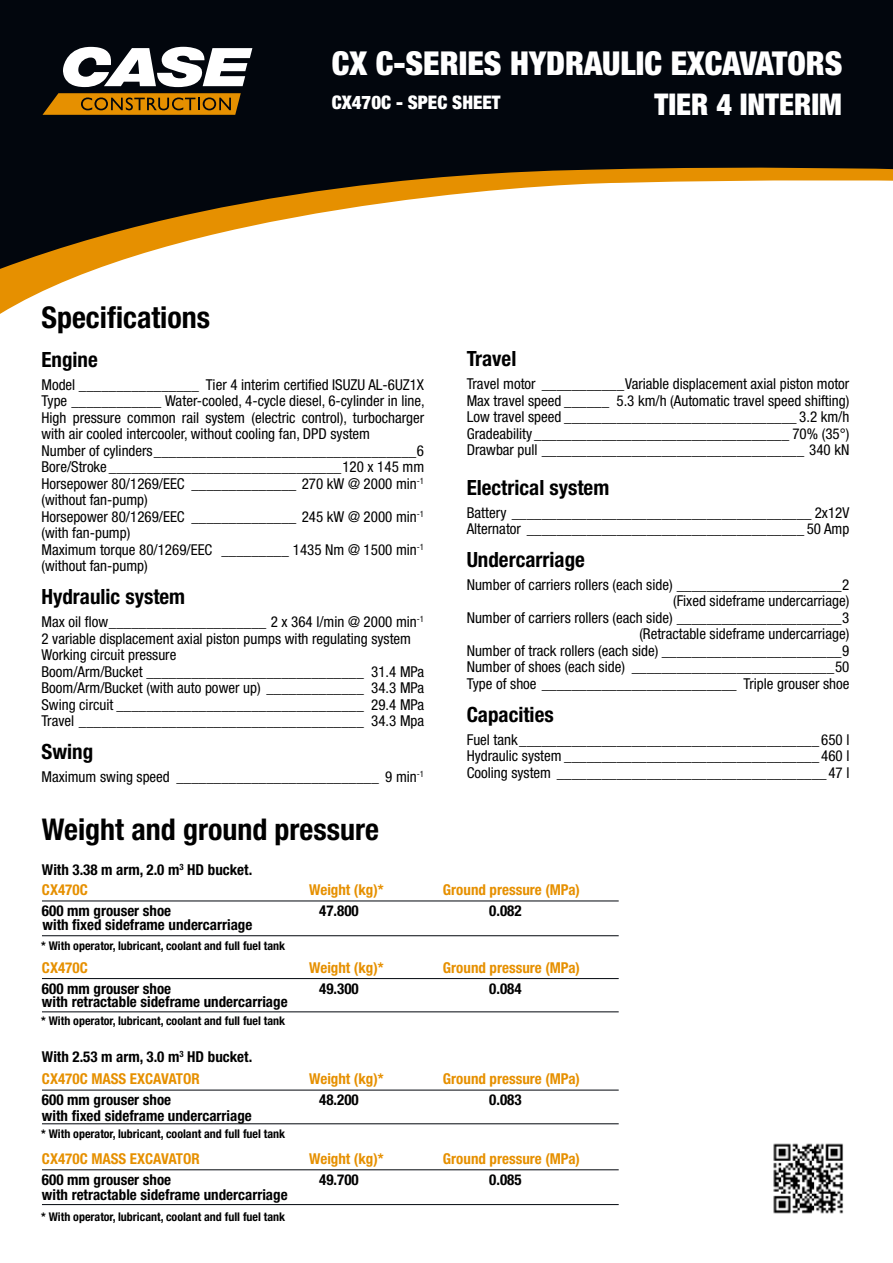
<style>
.page{position:relative;width:893px;height:1263px;background:#fff}
.page>*{position:absolute;margin:0;border:0;box-sizing:border-box;transform-origin:0 0}
.t1{font:900 condensed 33px "Helvetica Neue LT Std";color:#fff}
.t2{font:700 condensed 30px "Helvetica Neue LT Std";color:#000}
.t3{font:900 condensed 30px "Helvetica Neue LT Std";color:#fff}
.t4{font:700 condensed 21px "Helvetica Neue LT Std";color:#000}
.t5{font:900 condensed 18.75px "Helvetica Neue LT Std";color:#fff}
.t6{font:condensed 15px/16.5px "Helvetica Neue LT Std";color:#000}
.t7{font:700 condensed 15px "Helvetica Neue LT Std";color:#000}
.t8{font:700 condensed 15px "Helvetica Neue LT Std";color:#e69000}
.t9{font:700 condensed 12px "Helvetica Neue LT Std";color:#000}
</style>
<div class="page">
<div style="left:0;top:0;width:893px;height:166px;background:#02060d"></div>
<svg style="left:0;top:166px;width:893px;height:148px"></svg>
<svg style="left:43px;top:93px;width:198px;height:22px;background:#b67302"></svg>
<svg style="left:63px;top:47px;width:189px;height:40px"></svg>
<hr style="left:42px;top:901px;width:577px;height:1px;background:#02060d">
<hr style="left:42px;top:1090px;width:577px;height:1px;background:#02060d">
<hr style="left:42px;top:978px;width:577px;height:1px;background:#02060d">
<hr style="left:42px;top:1169px;width:577px;height:1px;background:#02060d">
<hr style="left:42px;top:935px;width:577px;height:1px;background:#02060d">
<hr style="left:42px;top:1123px;width:577px;height:1px;background:#02060d">
<hr style="left:42px;top:1011px;width:577px;height:1px;background:#02060d">
<hr style="left:42px;top:1204px;width:577px;height:1px;background:#02060d">
<img style="left:773px;top:1143px;width:71px;height:71px">
<h1 class="t1" style="left:332px;top:43px;width:512px">CX C-SERIES HYDRAULIC EXCAVATORS</h1>
<p class="t5" style="left:332px;top:91px;width:170px">CX470C - SPEC SHEET</p>
<h2 class="t3" style="left:655px;top:86px;width:189px">TIER 4 INTERIM</h2>
<h2 class="t2" style="left:41px;top:299px;width:170px">Specifications</h2>
<h3 class="t4" style="left:41px;top:347px;width:58px">Engine</h3>
<p class="t6" style="left:41px;top:376px;width:385px">Model ________________ Tier 4 interim certified ISUZU AL-6UZ1X Type ____________ Water-cooled, 4-cycle diesel, 6-cylinder in line, High pressure common rail system (electric control), turbocharger with air cooled intercooler, without cooling fan, DPD system<br>Number of cylinders___________________________________6<br>Bore/Stroke _______________________________120 x 145 mm Horsepower 80/1269/EEC ______________ 270 kW @ 2000 min<sup>-1 </sup>(without fan-pump)<br>Horsepower 80/1269/EEC ______________ 245 kW @ 2000 min<sup>-1 </sup>(with fan-pump)<br>Maximum torque 80/1269/EEC _________ 1435 Nm @ 1500 min<sup>-1 </sup>(without fan-pump)</p>
<h3 class="t4" style="left:41px;top:584px;width:145px">Hydraulic system</h3>
<p class="t6" style="left:41px;top:614px;width:384px">Max oil flow_____________________ 2 x 364 l/min @ 2000 min<sup>-1<br></sup>2 variable displacement axial piston pumps with regulating system Working circuit pressure<br>Boom/Arm/Bucket _____________________________ 31.4 MPa Boom/Arm/Bucket (with auto power up) _____________ 34.3 MPa Swing circuit _________________________________ 29.4 MPa Travel ______________________________________ 34.3 Mpa</p>
<h3 class="t4" style="left:41px;top:739px;width:53px">Swing</h3>
<p class="t6" style="left:41px;top:768px;width:384px">Maximum swing speed ___________________________ 9 min<sup>-1</sup></p>
<h2 class="t2" style="left:42px;top:812px;width:339px">Weight and ground pressure</h2>
<p class="t7" style="left:42px;top:861px;width:212px">With 3.38 m arm, 2.0 m<sup>3</sup> HD bucket.</p>
<h3 class="t4" style="left:467px;top:346px;width:51px">Travel</h3>
<p class="t6" style="left:467px;top:376px;width:384px;text-align:justify">Travel motor ___________Variable displacement axial piston motor Max travel speed ______ 5.3 km/h (Automatic travel speed shifting)<br>Low travel speed _______________________________ 3.2 km/h Gradeability __________________________________ 70% (35°)<br>Drawbar pull ___________________________________ 340 kN</p>
<h3 class="t4" style="left:467px;top:474px;width:144px">Electrical system</h3>
<p class="t6" style="left:467px;top:504px;width:384px">Battery ________________________________________ 2x12V<br>Alternator _____________________________________ 50 Amp</p>
<h3 class="t4" style="left:467px;top:547px;width:120px">Undercarriage</h3>
<p class="t6" style="left:467px;top:576px;width:384px;text-align:right">Number of carriers rollers (each side) ______________________2 (Fixed sideframe undercarriage)<br>Number of carriers rollers (each side) ______________________3 (Retractable sideframe undercarriage)<br>Number of track rollers (each side) ________________________9<br>Number of shoes (each side) ___________________________50<br>Type of shoe __________________________ Triple grouser shoe</p>
<h3 class="t4" style="left:467px;top:702px;width:89px">Capacities</h3>
<p class="t6" style="left:467px;top:731px;width:384px;text-align:justify">Fuel tank________________________________________ 650 l Hydraulic system __________________________________ 460 l Cooling system ____________________________________47 l</p>
<p class="t8" style="left:42px;top:880px;width:47px">CX470C</p>
<p class="t8" style="left:309px;top:880px;width:76px">Weight (kg)*</p>
<p class="t8" style="left:443px;top:880px;width:139px">Ground pressure (MPa)</p>
<p class="t7" style="left:42px;top:902px;width:131px">600 mm grouser shoe</p>
<p class="t7" style="left:319px;top:902px;width:41px">47.800</p>
<p class="t7" style="left:489px;top:902px;width:34px">0.082</p>
<p class="t7" style="left:43px;top:916px;width:211px">with fixed sideframe undercarriage</p>
<p class="t9" style="left:41px;top:938px;width:245px">* With operator, lubricant, coolant and full fuel tank</p>
<p class="t8" style="left:42px;top:958px;width:47px">CX470C</p>
<p class="t8" style="left:309px;top:958px;width:76px">Weight (kg)*</p>
<p class="t8" style="left:443px;top:958px;width:139px">Ground pressure (MPa)</p>
<p class="t7" style="left:42px;top:979px;width:131px">600 mm grouser shoe</p>
<p class="t7" style="left:319px;top:979px;width:41px">49.300</p>
<p class="t7" style="left:489px;top:979px;width:34px">0.084</p>
<p class="t7" style="left:42px;top:993px;width:247px">with retractable sideframe undercarriage</p>
<p class="t9" style="left:41px;top:1013px;width:245px">* With operator, lubricant, coolant and full fuel tank</p>
<p class="t7" style="left:42px;top:1047px;width:212px">With 2.53 m arm, 3.0 m<sup>3</sup> HD bucket.</p>
<p class="t8" style="left:42px;top:1069px;width:159px">CX470C MASS EXCAVATOR</p>
<p class="t8" style="left:309px;top:1069px;width:76px">Weight (kg)*</p>
<p class="t8" style="left:443px;top:1069px;width:139px">Ground pressure (MPa)</p>
<p class="t7" style="left:42px;top:1091px;width:131px">600 mm grouser shoe</p>
<p class="t7" style="left:319px;top:1091px;width:41px">48.200</p>
<p class="t7" style="left:489px;top:1091px;width:34px">0.083</p>
<p class="t7" style="left:42px;top:1107px;width:211px">with fixed sideframe undercarriage</p>
<p class="t9" style="left:41px;top:1126px;width:245px">* With operator, lubricant, coolant and full fuel tank</p>
<p class="t8" style="left:42px;top:1149px;width:159px">CX470C MASS EXCAVATOR</p>
<p class="t8" style="left:309px;top:1149px;width:76px">Weight (kg)*</p>
<p class="t8" style="left:443px;top:1149px;width:139px">Ground pressure (MPa)</p>
<p class="t7" style="left:42px;top:1170px;width:131px">600 mm grouser shoe</p>
<p class="t7" style="left:319px;top:1170px;width:41px">49.700</p>
<p class="t7" style="left:489px;top:1170px;width:34px">0.085</p>
<p class="t7" style="left:42px;top:1185px;width:247px">with retractable sideframe undercarriage</p>
<p class="t9" style="left:41px;top:1209px;width:245px">* With operator, lubricant, coolant and full fuel tank</p>
</div>
